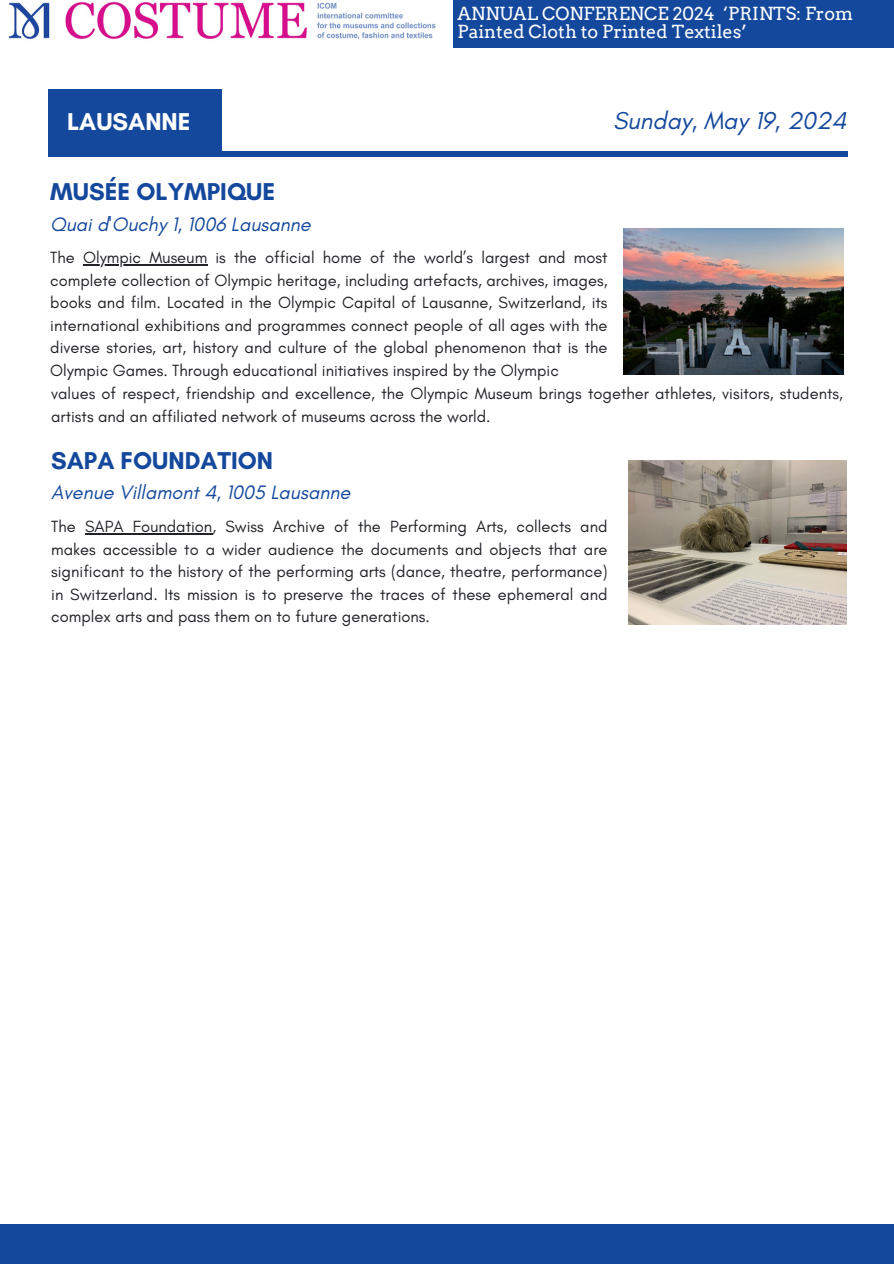
<style>
.page{position:relative;width:894px;height:1264px;background:#fff}
.page>*{position:absolute;margin:0;border:0;box-sizing:border-box;transform-origin:0 0}
.t1{font:700 24.75px "Glacial Indifference";color:#14489c}
.t2{font:italic 24.75px "Glacial Indifference";color:#14489c}
.t3{font:700 24.75px "Glacial Indifference";color:#fff}
.t4{font:italic 19.8px "Glacial Indifference";color:#14489c}
.t5{font:18px/18px "Arvo";color:#fff}
.t6{font:16.5px/22.5px "Glacial Indifference";color:#212227;text-align:justify}
</style>
<div class="page">
<div style="left:0;top:1224px;width:893px;height:39px;background:#14489c"></div>
<div style="left:0;top:0;width:893px;height:48px;background:#14489c"></div>
<img style="left:0;top:0;width:452px;height:47px">
<div style="left:49px;top:152px;width:798px;height:5px;background:#14489c"></div>
<div style="left:48px;top:89px;width:174px;height:68px;background:#14489c"></div>
<img style="left:623px;top:228px;width:220px;height:147px">
<img style="left:628px;top:461px;width:218px;height:163px">
<hr style="left:83px;top:264px;width:124px;height:1px;background:#212227">
<hr style="left:85px;top:533px;width:127px;height:1px;background:#212227">
<p class="t5" style="left:457px;top:5px;width:397px">ANNUAL CONFERENCE 2024 ‘PRINTS: From<br>Painted Cloth to Printed Textiles’</p>
<h1 class="t3" style="left:67px;top:106px;width:125px">LAUSANNE</h1>
<h1 class="t2" style="left:613px;top:106px;width:235px">Sunday, May 19, 2024</h1>
<h1 class="t1" style="left:50px;top:176px;width:226px">MUSÉE OLYMPIQUE</h1>
<p class="t4" style="left:50px;top:212px;width:262px">Quai d'Ouchy 1, 1006 Lausanne</p>
<p class="t6" style="left:50px;top:246px;width:558px">The Olympic Museum is the official home of the world’s largest and most complete collection of Olympic heritage, including artefacts, archives, images, books and film. Located in the Olympic Capital of Lausanne, Switzerland, its international exhibitions and programmes connect people of all ages with the diverse stories, art, history and culture of the global phenomenon that is the Olympic Games. Through educational initiatives inspired by the Olympic</p>
<p class="t6" style="left:51px;top:382px;width:793px">values of respect, friendship and excellence, the Olympic Museum brings together athletes, visitors, students, artists and an affiliated network of museums across the world.</p>
<h1 class="t1" style="left:51px;top:445px;width:223px">SAPA FOUNDATION</h1>
<p class="t4" style="left:51px;top:480px;width:300px">Avenue Villamont 4, 1005 Lausanne</p>
<p class="t6" style="left:51px;top:515px;width:557px">The SAPA Foundation, Swiss Archive of the Performing Arts, collects and makes accessible to a wider audience the documents and objects that are significant to the history of the performing arts (dance, theatre, performance) in Switzerland. Its mission is to preserve the traces of these ephemeral and complex arts and pass them on to future generations.</p>
</div>
